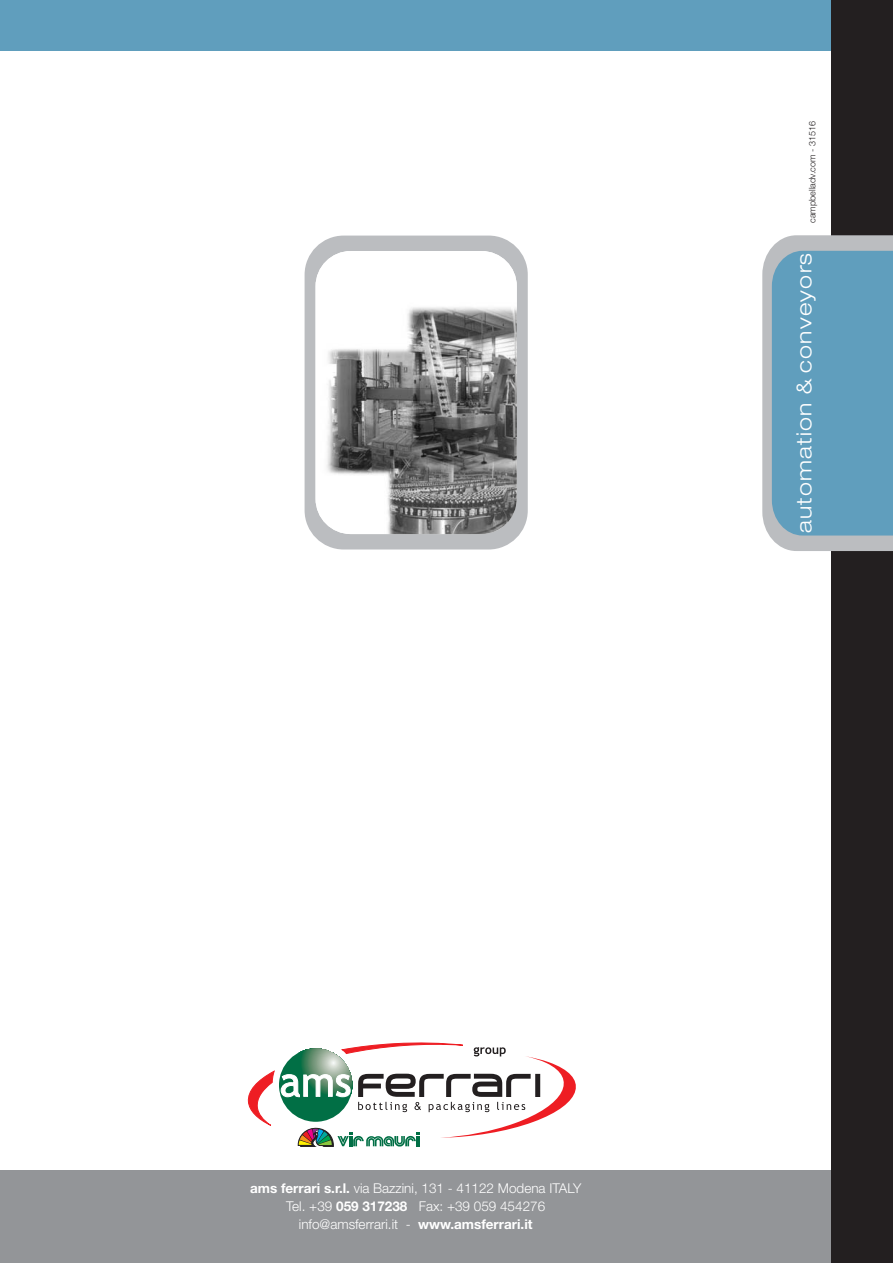
<style>
.page{position:relative;width:893px;height:1263px;background:#fff}
.page>*{position:absolute;margin:0;border:0;box-sizing:border-box;transform-origin:0 0}
.t1{font:300 expanded 20.85px "Helvetica Neue";letter-spacing:.06em;color:#fff}
.t2{font:300 13.5px/18px "Helvetica Neue LT Std";color:#fff;text-align:center}
.t3{font:300 9px "Helvetica Neue LT Std";color:#231f20}
.s1{font-weight:700}
</style>
<div class="page">
<div style="left:0;top:1170px;width:893px;height:93px;background:#939598"></div>
<div style="left:0;top:0;width:893px;height:51px;background:#609ebd"></div>
<div style="left:831px;top:0;width:62px;height:1263px;background:#231f20"></div>
<svg style="left:762px;top:235px;width:131px;height:316px;background:#71a4be"></svg>
<div style="left:305px;top:236px;width:223px;height:313px;background:#bbbdc0;border-radius:39px"></div>
<img style="left:316px;top:251px;width:201px;height:283px;border-radius:35px">
<svg style="left:247px;top:1071px;width:27px;height:55px"></svg>
<svg style="left:280px;top:1042px;width:296px;height:104px"></svg>
<p class="t3" style="left:807px;top:223px;width:103px;rotate:-90deg">campbelladv.com - 31516</p>
<h1 class="t1" style="left:796px;top:533px;width:282px;rotate:-90deg">automation &amp; conveyors</h1>
<p class="t2" style="left:250px;top:1179px;width:333px"><span class="s1">ams ferrari s.r.l.</span> via Bazzini, 131 - 41122 Modena ITALY<br>Tel. +39 <span class="s1">059 317238</span> Fax: +39 059 454276 info@amsferrari.it - <span class="s1">www.amsferrari.it</span></p>
</div>
